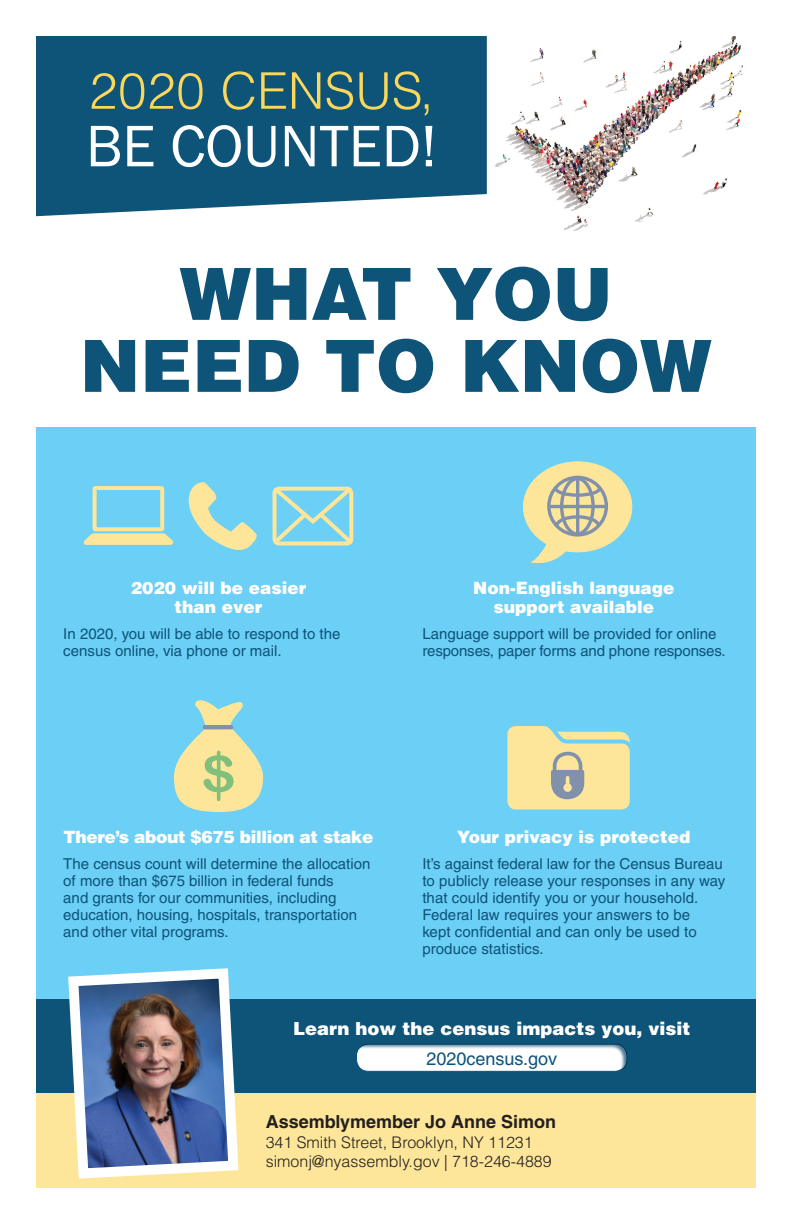
<style>
.page{position:relative;width:792px;height:1224px;background:#fff}
.page>*{position:absolute;margin:0;border:0;box-sizing:border-box;transform-origin:0 0}
.t1{font:900 72px/72px "Helvetica";color:#0e5378;text-align:center}
.t2{font:60.6px "Franklin Gothic";letter-spacing:-.005em;color:#fff}
.t3{font:300 50.5px "Helvetica";color:#fbd85b}
.t4{font:900 18px "Helvetica";color:#fff}
.t5{font:700 18px "Helvetica";color:#231f20}
.t6{font:18px "Helvetica";color:#0e5378}
.t7{font:900 17px/19px "Helvetica";color:#fff;text-align:center}
.t8{font:900 17px "Helvetica";letter-spacing:-.02em;color:#fff}
.t9{font:300 16px/19.2px "Helvetica";color:#231f20}
.t10{font:15px/17px "Helvetica";color:#0e5378}
</style>
<div class="page">
<div style="left:36px;top:36px;width:451px;height:180px;background:#0e5378"></div>
<img style="left:495px;top:36px;width:248px;height:195px">
<div style="left:36px;top:428px;width:720px;height:600px;background:#6bcff6"></div>
<div style="left:36px;top:999px;width:720px;height:95px;background:#0e5378"></div>
<div style="left:36px;top:1094px;width:720px;height:94px;background:#fde699"></div>
<svg style="left:507px;top:726px;width:123px;height:84px;background:#e3dba3"></svg>
<div style="left:563px;top:783px;width:9px;height:9px;background:#fde699;border-radius:50%"></div>
<svg style="left:523px;top:461px;width:110px;height:103px"></svg>
<hr style="left:576px;top:477px;width:3px;height:59px;background:#8191ab">
<svg style="left:174px;top:700px;width:89px;height:112px"></svg>
<div style="left:356px;top:1042px;width:272px;height:30px;background:#0e5378;opacity:.75"></div>
<svg style="left:188px;top:482px;width:69px;height:68px"></svg>
<svg style="left:272px;top:486px;width:82px;height:60px"></svg>
<div style="left:93px;top:486px;width:71px;height:45px;border:4px solid #fde699"></div>
<svg style="left:83px;top:531px;width:90px;height:14px"></svg>
<img style="left:63px;top:968px;width:181px;height:211px">
<h3 class="t3" style="left:89px;top:59px;width:346px">2020 CENSUS,</h3>
<h2 class="t2" style="left:86px;top:108px;width:353px">BE COUNTED!</h2>
<h1 class="t1" style="left:80px;top:256px;width:633px">WHAT YOU<br>NEED TO KNOW</h1>
<p class="t7" style="left:131px;top:578px;width:177px">2020 will be easier than ever</p>
<p class="t10" style="left:63px;top:625px;width:279px">In 2020, you will be able to respond to the census online, via phone or mail.</p>
<p class="t7" style="left:473px;top:578px;width:203px">Non-English language support available</p>
<p class="t10" style="left:422px;top:625px;width:305px">Language support will be provided for online responses, paper forms and phone responses.</p>
<p class="t8" style="left:64px;top:826px;width:312px">There’s about $675 billion at stake</p>
<p class="t10" style="left:63px;top:856px;width:309px">The census count will determine the allocation of more than $675 billion in federal funds<br>and grants for our communities, including education, housing, hospitals, transportation and other vital programs.</p>
<p class="t7" style="left:457px;top:828px;width:235px">Your privacy is protected</p>
<p class="t10" style="left:422px;top:856px;width:305px">It’s against federal law for the Census Bureau to publicly release your responses in any way that could identify you or your household.<br>Federal law requires your answers to be<br>kept confidential and can only be used to produce statistics.</p>
<p class="t4" style="left:293px;top:1017px;width:399px">Learn how the census impacts you, visit</p>
<p class="t6" style="left:426px;top:1048px;width:132px">2020census.gov</p>
<p class="t5" style="left:266px;top:1111px;width:292px">Assemblymember Jo Anne Simon</p>
<p class="t9" style="left:266px;top:1132px;width:288px">341 Smith Street, Brooklyn, NY 11231 simonj@nyassembly.gov | 718-246-4889</p>
</div>
